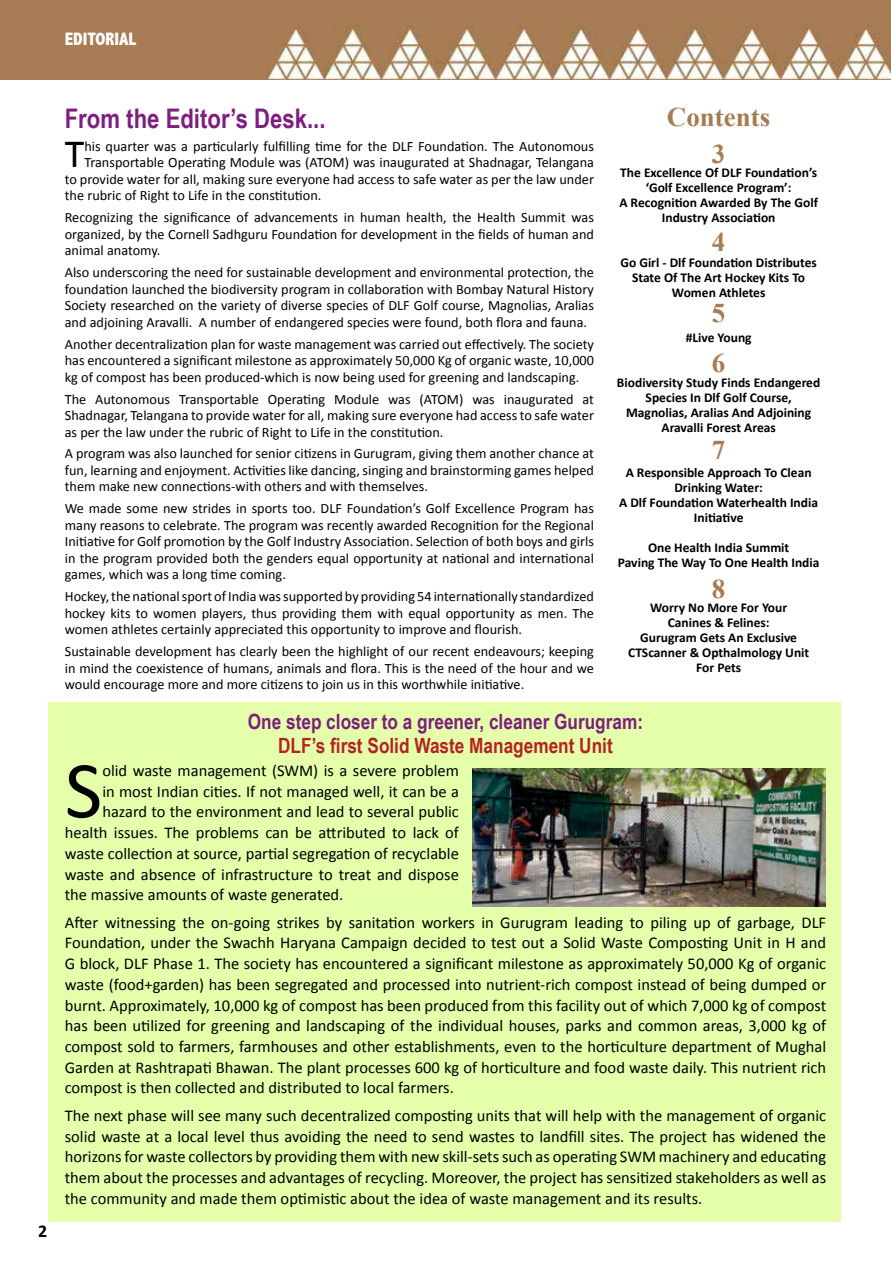
<style>
.page{position:relative;width:891px;height:1269px;background:#fff}
.page>*{position:absolute;margin:0;border:0;box-sizing:border-box;transform-origin:0 0}
.t1{font:81.75px "Calibri";color:#000}
.t2{font:40.2px "Calibri";color:#000}
.t3{font:700 27px "Arial Narrow";color:#7d1f80}
.t4{font:700 27px/49.8px "Times New Roman";color:#a67c52}
.t5{font:700 21px "Arial Narrow";color:#7d1f80}
.t6{font:700 21px "Arial Narrow";color:#b42325}
.t7{font:800 condensed 18px "Abadi";color:#fff}
.t8{font:700 18px "Calibri";color:#000}
.t9{font:16.5px/20.7px "Calibri";color:#000;text-align:justify}
.t10{font:14.25px/16.5px "Calibri";color:#000;text-align:justify}
.t11{font:700 13.5px/15px "Calibri";color:#000;text-align:center}
</style>
<div class="page">
<img style="left:0;top:0;width:891px;height:80px">
<div style="left:49px;top:703px;width:792px;height:519px;background:#e5ffaa"></div>
<img style="left:472px;top:768px;width:354px;height:139px">
<p class="t7" style="left:65px;top:29px;width:73px">EDITORIAL</p>
<p class="t8" style="left:38px;top:1219px;width:11px">2</p>
<h3 class="t4" style="left:667px;top:92px;width:105px">Contents</h3>
<h3 class="t3" style="left:65px;top:98px;width:262px">From the Editor’s Desk...</h3>
<h2 class="t2" style="left:65px;top:129px;width:21px">T</h2>
<p class="t10" style="left:84px;top:138px;width:511px">his quarter was a particularly fulfilling time for the DLF Foundation. The Autonomous</p>
<h3 class="t4" style="left:712px;top:128px;width:15px">3</h3>
<p class="t10" style="left:84px;top:154px;width:511px">Transportable Operating Module was (ATOM) was inaugurated at Shadnagar, Telangana</p>
<p class="t10" style="left:65px;top:171px;width:531px">to provide water for all, making sure everyone had access to safe water as per the law under</p>
<p class="t10" style="left:65px;top:187px;width:258px">the rubric of Right to Life in the constitution.</p>
<p class="t10" style="left:65px;top:209px;width:531px">Recognizing the significance of advancements in human health, the Health Summit was organized, by the Cornell Sadhguru Foundation for development in the fields of human and animal anatomy.</p>
<p class="t10" style="left:65px;top:264px;width:531px">Also underscoring the need for sustainable development and environmental protection, the foundation launched the biodiversity program in collaboration with Bombay Natural History Society researched on the variety of diverse species of DLF Golf course, Magnolias, Aralias and adjoining Aravalli. A number of endangered species were found, both flora and fauna.</p>
<p class="t10" style="left:65px;top:336px;width:531px">Another decentralization plan for waste management was carried out effectively. The society has encountered a significant milestone as approximately 50,000 Kg of organic waste, 10,000 kg of compost has been produced-which is now being used for greening and landscaping.</p>
<p class="t10" style="left:65px;top:391px;width:531px">The Autonomous Transportable Operating Module was (ATOM) was inaugurated at Shadnagar, Telangana to provide water for all, making sure everyone had access to safe water as per the law under the rubric of Right to Life in the constitution.</p>
<p class="t10" style="left:65px;top:446px;width:531px">A program was also launched for senior citizens in Gurugram, giving them another chance at fun, learning and enjoyment. Activities like dancing, singing and brainstorming games helped them make new connections-with others and with themselves.</p>
<p class="t10" style="left:65px;top:500px;width:531px">We made some new strides in sports too. DLF Foundation’s Golf Excellence Program has many reasons to celebrate. The program was recently awarded Recognition for the Regional Initiative for Golf promotion by the Golf Industry Association. Selection of both boys and girls in the program provided both the genders equal opportunity at national and international games, which was a long time coming.</p>
<p class="t10" style="left:65px;top:588px;width:531px">Hockey, the national sport of India was supported by providing 54 internationally standardized hockey kits to women players, thus providing them with equal opportunity as men. The women athletes certainly appreciated this opportunity to improve and flourish.</p>
<p class="t10" style="left:65px;top:643px;width:531px">Sustainable development has clearly been the highlight of our recent endeavours; keeping in mind the coexistence of humans, animals and flora. This is the need of the hour and we would encourage more and more citizens to join us in this worthwhile initiative.</p>
<h3 class="t5" style="left:248px;top:705px;width:397px">One step closer to a greener, cleaner Gurugram:</h3>
<h3 class="t6" style="left:278px;top:729px;width:336px">DLF’s first Solid Waste Management Unit</h3>
<h1 class="t1" style="left:65px;top:739px;width:39px">S</h1>
<p class="t9" style="left:102px;top:760px;width:358px">olid waste management (SWM) is a severe problem</p>
<p class="t11" style="left:619px;top:165px;width:200px">The Excellence Of DLF Foundation’s ‘Golf Excellence Program’:<br>A Recognition Awarded By The Golf<br>Industry Association</p>
<p class="t11" style="left:620px;top:255px;width:198px">Go Girl - Dlf Foundation Distributes<br>State Of The Art Hockey Kits To<br>Women Athletes</p>
<p class="t11" style="left:686px;top:330px;width:67px">#Live Young</p>
<p class="t11" style="left:617px;top:375px;width:205px">Biodiversity Study Finds Endangered<br>Species In Dlf Golf Course,<br>Magnolias, Aralias And Adjoining<br>Aravalli Forest Areas</p>
<p class="t11" style="left:619px;top:465px;width:200px">A Responsible Approach To Clean<br>Drinking Water:<br>A Dlf Foundation Waterhealth India<br>Initiative</p>
<p class="t11" style="left:618px;top:540px;width:203px">One Health India Summit<br>Paving The Way To One Health India</p>
<p class="t11" style="left:628px;top:600px;width:183px">Worry No More For Your<br>Canines &amp; Felines:<br>Gurugram Gets An Exclusive<br>CTScanner &amp; Opthalmology Unit<br>For Pets</p>
<h3 class="t4" style="left:712px;top:217px;width:15px">4</h3>
<h3 class="t4" style="left:712px;top:287px;width:15px">5<br>6</h3>
<h3 class="t4" style="left:712px;top:425px;width:15px">7</h3>
<h3 class="t4" style="left:712px;top:563px;width:15px">8</h3>
<p class="t9" style="left:102px;top:781px;width:358px">in most Indian cities. If not managed well, it can be a</p>
<p class="t9" style="left:102px;top:802px;width:358px">hazard to the environment and lead to several public</p>
<p class="t9" style="left:65px;top:822px;width:396px">health issues. The problems can be attributed to lack of</p>
<p class="t9" style="left:65px;top:843px;width:396px">waste collection at source, partial segregation of recyclable</p>
<p class="t9" style="left:65px;top:864px;width:396px">waste and absence of infrastructure to treat and dispose</p>
<p class="t9" style="left:65px;top:884px;width:280px">the massive amounts of waste generated.</p>
<p class="t9" style="left:65px;top:912px;width:763px">After witnessing the on-going strikes by sanitation workers in Gurugram leading to piling up of garbage, DLF Foundation, under the Swachh Haryana Campaign decided to test out a Solid Waste Composting Unit in H and G block, DLF Phase 1. The society has encountered a significant milestone as approximately 50,000 Kg of organic waste (food+garden) has been segregated and processed into nutrient-rich compost instead of being dumped or burnt. Approximately, 10,000 kg of compost has been produced from this facility out of which 7,000 kg of compost has been utilized for greening and landscaping of the individual houses, parks and common areas, 3,000 kg of compost sold to farmers, farmhouses and other establishments, even to the horticulture department of Mughal Garden at Rashtrapati Bhawan. The plant processes 600 kg of horticulture and food waste daily. This nutrient rich compost is then collected and distributed to local farmers.</p>
<p class="t9" style="left:65px;top:1105px;width:763px">The next phase will see many such decentralized composting units that will help with the management of organic solid waste at a local level thus avoiding the need to send wastes to landfill sites. The project has widened the horizons for waste collectors by providing them with new skill-sets such as operating SWM machinery and educating them about the processes and advantages of recycling. Moreover, the project has sensitized stakeholders as well as the community and made them optimistic about the idea of waste management and its results.</p>
</div>
